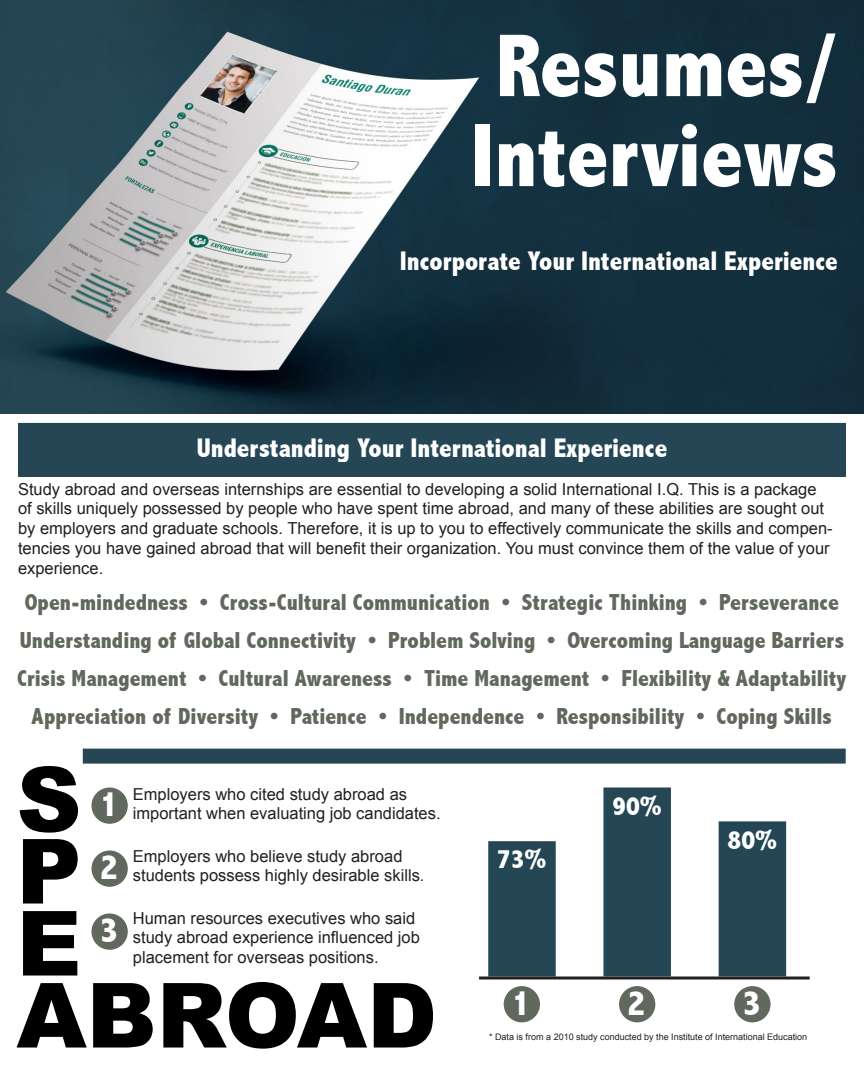
<style>
.page{position:relative;width:864px;height:1080px;background:#fff}
.page>*{position:absolute;margin:0;border:0;box-sizing:border-box;transform-origin:0 0}
.t1{font:800 condensed 90px "Abadi";color:#fff}
.t2{font:900 90px "Arial";color:#000}
.t3{font:800 condensed 36px "Abadi";color:#fff}
.t4{font:800 condensed 27px "Abadi";color:#fff}
.t5{font:800 condensed 23.25px "Abadi";color:#61685e}
.t6{font:16.5px/19.8px "Arial";color:#231f20}
.t7{font:9px "Arial";color:#231f20}
</style>
<div class="page">
<img style="left:0;top:0;width:864px;height:414px">
<div style="left:83px;top:749px;width:763px;height:15px;background:#254655"></div>
<div style="left:26px;top:430px;width:812px;height:40px;background:#254655"></div>
<div style="left:18px;top:423px;width:828px;height:54px;border:15px solid #254655"></div>
<div style="left:619px;top:986px;width:36px;height:36px;background:#61685e;border-radius:50%"></div>
<div style="left:504px;top:986px;width:36px;height:36px;background:#61685e;border-radius:50%"></div>
<div style="left:91px;top:913px;width:37px;height:37px;background:#61685e;border-radius:50%"></div>
<div style="left:91px;top:787px;width:37px;height:37px;background:#61685e;border-radius:50%"></div>
<div style="left:734px;top:986px;width:37px;height:36px;background:#61685e;border-radius:50%"></div>
<div style="left:91px;top:850px;width:37px;height:37px;background:#61685e;border-radius:50%"></div>
<div style="left:488px;top:841px;width:68px;height:135px;background:#254655"></div>
<svg style="left:479px;top:976px;width:331px;height:4px"></svg>
<div style="left:603px;top:788px;width:68px;height:188px;background:#254655"></div>
<div style="left:719px;top:821px;width:67px;height:155px;background:#254655"></div>
<p class="t1" style="left:496px;top:14px;width:343px">Resumes/</p>
<p class="t1" style="left:471px;top:104px;width:368px">Interviews</p>
<p class="t4" style="left:400px;top:245px;width:440px">Incorporate Your International Experience</p>
<p class="t4" style="left:197px;top:432px;width:472px">Understanding Your International Experience</p>
<p class="t6" style="left:18px;top:479px;width:816px">Study abroad and overseas internships are essential to developing a solid International I.Q. This is a package of skills uniquely possessed by people who have spent time abroad, and many of these abilities are sought out by employers and graduate schools. Therefore, it is up to you to effectively communicate the skills and compen&shy;tencies you have gained abroad that will benefit their organization. You must convince them of the value of your experience.</p>
<p class="t5" style="left:25px;top:589px;width:816px">Open-mindedness • Cross-Cultural Communication • Strategic Thinking • Perseverance</p>
<p class="t5" style="left:20px;top:626px;width:826px">Understanding of Global Connectivity • Problem Solving • Overcoming Language Barriers</p>
<p class="t5" style="left:17px;top:664px;width:831px">Crisis Management • Cultural Awareness • Time Management • Flexibility &amp; Adaptability</p>
<p class="t5" style="left:32px;top:702px;width:802px">Appreciation of Diversity • Patience • Independence • Responsibility • Coping Skills</p>
<p class="t2" style="left:16px;top:734px;width:66px">S</p>
<p class="t2" style="left:16px;top:806px;width:66px">P</p>
<p class="t2" style="left:16px;top:878px;width:66px">E</p>
<p class="t2" style="left:16px;top:950px;width:422px">ABROAD</p>
<p class="t6" style="left:133px;top:784px;width:276px">Employers who cited study abroad as</p>
<p class="t6" style="left:133px;top:804px;width:309px">important when evaluating job candidates.</p>
<p class="t3" style="left:100px;top:783px;width:20px">1</p>
<p class="t4" style="left:612px;top:790px;width:51px">90%</p>
<p class="t4" style="left:728px;top:824px;width:51px">80%</p>
<p class="t3" style="left:100px;top:846px;width:20px">2</p>
<p class="t4" style="left:497px;top:843px;width:51px">73%</p>
<p class="t6" style="left:133px;top:846px;width:271px">Employers who believe study abroad</p>
<p class="t6" style="left:133px;top:866px;width:293px">students possess highly desirable skills.</p>
<p class="t6" style="left:133px;top:908px;width:289px">Human resources executives who said study abroad experience influenced job placement for overseas positions.</p>
<p class="t3" style="left:100px;top:909px;width:20px">3</p>
<p class="t3" style="left:512px;top:982px;width:20px">1</p>
<p class="t3" style="left:627px;top:982px;width:20px">2</p>
<p class="t3" style="left:742px;top:982px;width:20px">3</p>
<p class="t7" style="left:489px;top:1031px;width:320px">* Data is from a 2010 study conducted by the Institute of International Education</p>
</div>
